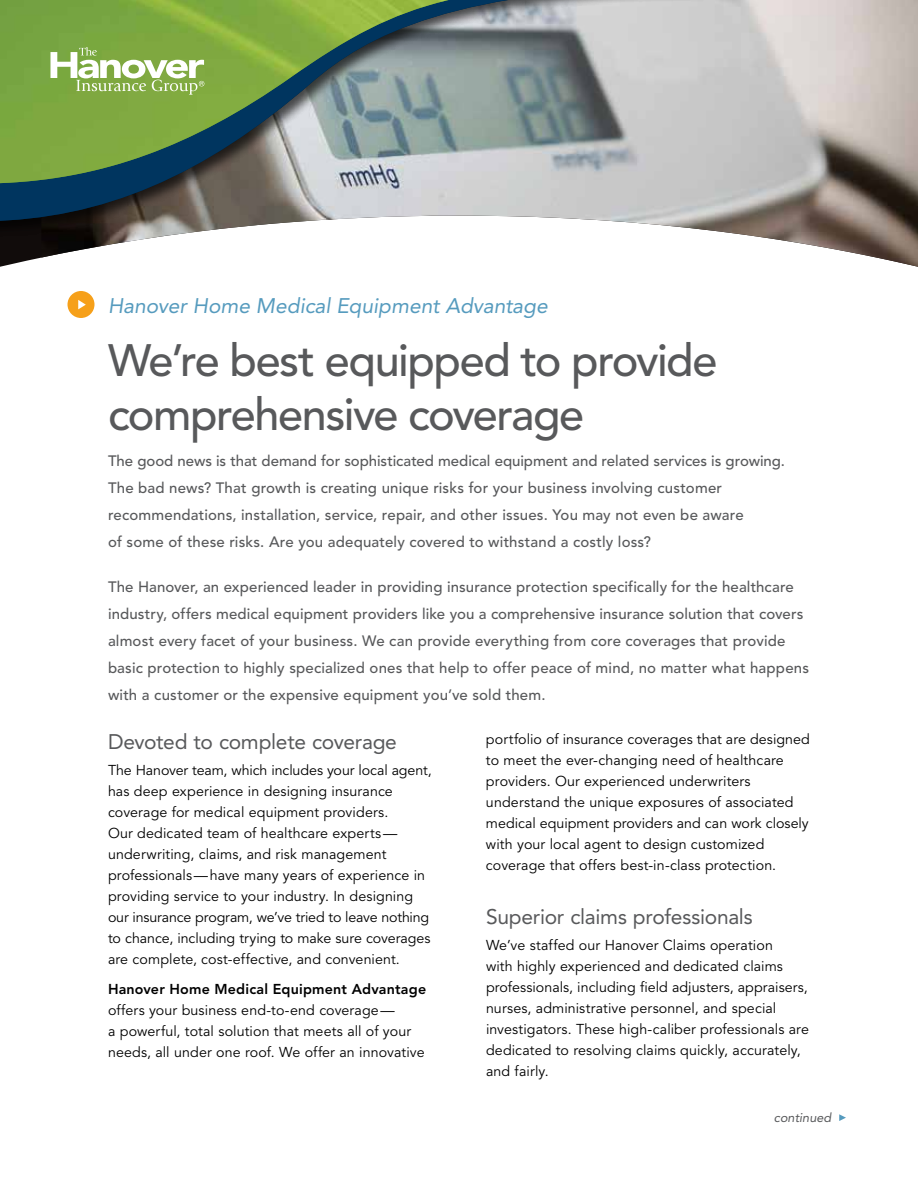
<style>
.page{position:relative;width:918px;height:1188px;background:#fff}
.page>*{position:absolute;margin:0;border:0;box-sizing:border-box;transform-origin:0 0}
.t1{font:500 45px/54px "Avenir";letter-spacing:-.035em;color:#58595b}
.t2{font:21px "Avenir";letter-spacing:-.015em;color:#58595b}
.t3{font:italic 21px "Avenir";color:#569bbe}
.t4{font:500 15px/27px "Avenir";letter-spacing:.01em;color:#58595b}
.t5{font:14.25px/21px "Avenir";letter-spacing:.005em;color:#000}
.t6{font:800 14.25px "Avenir";letter-spacing:.015em;color:#000}
.t7{font:italic 12.75px "Avenir";color:#58595b}
</style>
<div class="page">
<svg style="left:839px;top:1114px;width:7px;height:7px"></svg>
<div style="left:68px;top:291px;width:26px;height:27px;background:#f6a01a;border-radius:50%"></div>
<svg style="left:78px;top:300px;width:8px;height:9px"></svg>
<img style="left:41px;top:0;width:877px;height:267px">
<div style="left:0;top:0;width:752px;height:237px;background:#000;opacity:.45"></div>
<svg style="left:0;top:0;width:738px;height:221px;background:#aaadaf"></svg>
<svg style="left:0;top:0;width:595px;height:184px;background:#7e9872"></svg>
<svg style="left:50px;top:47px;width:154px;height:48px"></svg>
<h2 class="t3" style="left:108px;top:293px;width:441px">Hanover Home Medical Equipment Advantage</h2>
<h1 class="t1" style="left:108px;top:335px;width:611px">We’re best equipped to provide comprehensive coverage</h1>
<p class="t4" style="left:108px;top:448px;width:679px">The good news is that demand for sophisticated medical equipment and related services is growing.<br>The bad news? That growth is creating unique risks for your business involving customer recommendations, installation, service, repair, and other issues. You may not even be aware<br>of some of these risks. Are you adequately covered to withstand a costly loss?</p>
<p class="t4" style="left:108px;top:574px;width:703px">The Hanover, an experienced leader in providing insurance protection specifically for the healthcare industry, offers medical equipment providers like you a comprehensive insurance solution that covers almost every facet of your business. We can provide everything from core coverages that provide basic protection to highly specialized ones that help to offer peace of mind, no matter what happens with a customer or the expensive equipment you’ve sold them.</p>
<h2 class="t2" style="left:108px;top:730px;width:290px">Devoted to complete coverage</h2>
<p class="t5" style="left:108px;top:760px;width:325px">The Hanover team, which includes your local agent, has deep experience in designing insurance coverage for medical equipment providers.<br>Our dedicated team of healthcare experts— underwriting, claims, and risk management professionals—have many years of experience in providing service to your industry. In designing our insurance program, we’ve tried to leave nothing to chance, including trying to make sure coverages are complete, cost-effective, and convenient.</p>
<p class="t6" style="left:108px;top:981px;width:320px">Hanover Home Medical Equipment Advantage</p>
<p class="t5" style="left:108px;top:1000px;width:318px">offers your business end-to-end coverage—<br>a powerful, total solution that meets all of your needs, all under one roof. We offer an innovative</p>
<p class="t5" style="left:486px;top:729px;width:326px">portfolio of insurance coverages that are designed to meet the ever-changing need of healthcare providers. Our experienced underwriters understand the unique exposures of associated medical equipment providers and can work closely with your local agent to design customized coverage that offers best-in-class protection.</p>
<h2 class="t2" style="left:486px;top:905px;width:268px">Superior claims professionals</h2>
<p class="t5" style="left:486px;top:935px;width:324px">We’ve staffed our Hanover Claims operation<br>with highly experienced and dedicated claims professionals, including field adjusters, appraisers, nurses, administrative personnel, and special investigators. These high-caliber professionals are dedicated to resolving claims quickly, accurately, and fairly.</p>
<p class="t7" style="left:774px;top:1110px;width:59px">continued</p>
</div>
